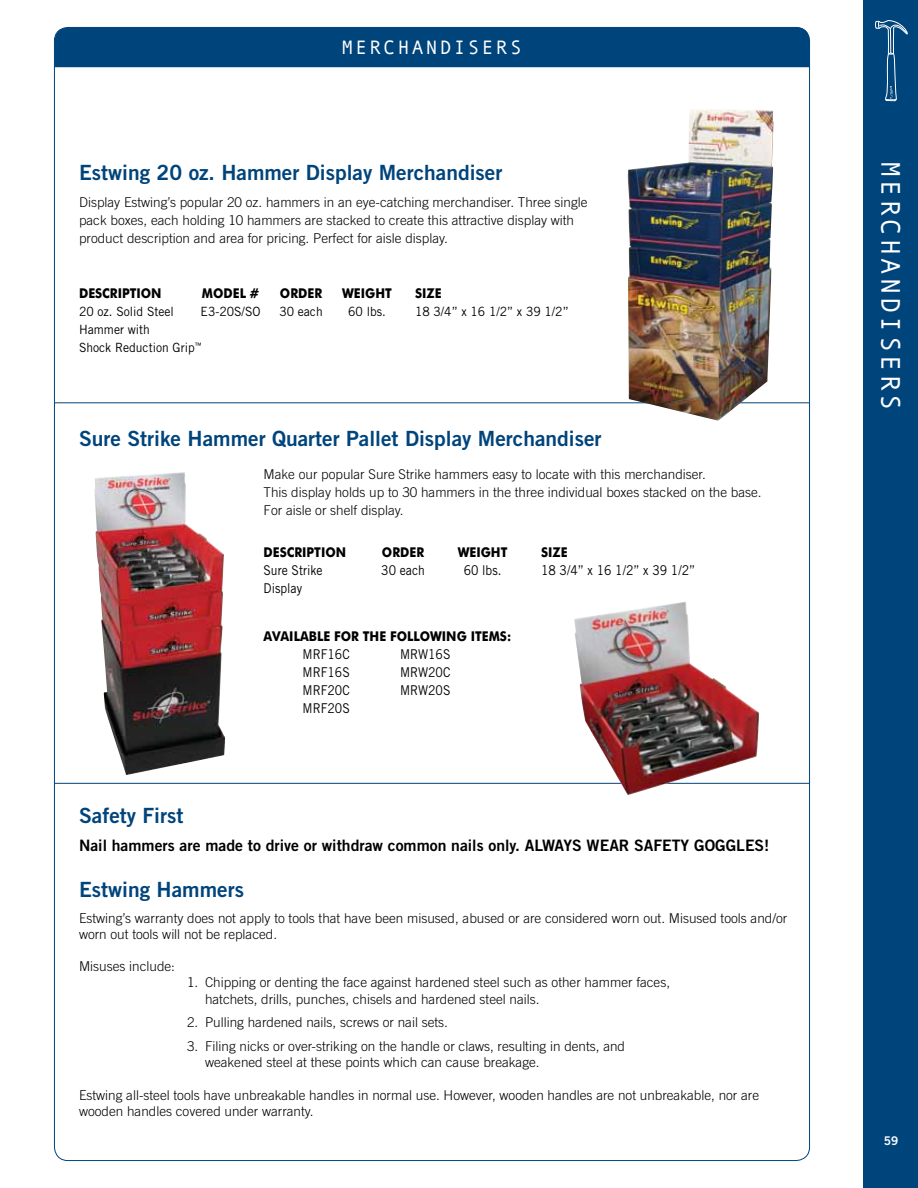
<style>
.page{position:relative;width:918px;height:1188px;background:#fff}
.page>*{position:absolute;margin:0;border:0;box-sizing:border-box;transform-origin:0 0}
.t1{font:27px "Andale Mono";letter-spacing:.12em;color:#fff}
.t2{font:21px "Trade Gothic Bold Two";color:#00447c}
.t3{font:19.5px "Andale Mono";letter-spacing:.12em;color:#fff}
.t4{font:15.75px "Trade Gothic Bold Two";color:#000}
.t5{font:300 13.5px/18px "Trade Gothic";color:#000}
.t6{font:13.5px "Trade Gothic";color:#000;scale:.9 1}
.t7{font:700 13.5px "Futura BT";color:#000;scale:.9 1}
.t8{font:12.75px/18px "Trade Gothic";color:#000;scale:.95 1}
.t9{font:12px "Trade Gothic Bold Two";color:#fff}
</style>
<div class="page">
<hr style="left:55px;top:783px;width:754px;height:1px;background:#00447c">
<hr style="left:55px;top:402px;width:754px;height:1px;background:#00447c">
<div style="left:54px;top:26px;width:756px;height:41px;background:#00447c"></div>
<img style="left:94px;top:472px;width:131px;height:303px">
<img style="left:574px;top:602px;width:185px;height:193px">
<img style="left:627px;top:109px;width:147px;height:312px">
<div style="left:864px;top:0;width:54px;height:1188px;background:#00447c"></div>
<svg style="left:875px;top:20px;width:33px;height:82px"></svg>
<h3 class="t3" style="left:342px;top:37px;width:182px">MERCHANDISERS</h3>
<h2 class="t2" style="left:79px;top:159px;width:425px">estwing 20 oz. Hammer display merchandiser</h2>
<p class="t5" style="left:79px;top:193px;width:510px">Display Estwing’s popular 20 oz. hammers in an eye-catching merchandiser. Three single pack boxes, each holding 10 hammers are stacked to create this attractive display with product description and area for pricing. Perfect for aisle display.</p>
<p class="t7" style="left:79px;top:285px;width:93px">DESCRIPTION</p>
<p class="t7" style="left:202px;top:285px;width:65px">MODEL #</p>
<p class="t7" style="left:280px;top:285px;width:48px">ORDER</p>
<p class="t7" style="left:342px;top:285px;width:57px">WEIGHT</p>
<p class="t7" style="left:415px;top:285px;width:31px">SIZE</p>
<p class="t8" style="left:79px;top:302px;width:101px">20 oz. Solid Steel</p>
<p class="t8" style="left:201px;top:302px;width:65px">E3-20S/SO</p>
<p class="t8" style="left:279px;top:302px;width:47px">30 each</p>
<p class="t8" style="left:348px;top:302px;width:41px">60 lbs.</p>
<p class="t8" style="left:415px;top:302px;width:163px">18 3/4” x 16 1/2” x 39 1/2”</p>
<p class="t8" style="left:79px;top:320px;width:131px">Hammer with<br>Shock Reduction Grip<sup>™</sup></p>
<h2 class="t2" style="left:79px;top:425px;width:524px">sure strike Hammer Quarter Pallet display merchandiser</h2>
<p class="t5" style="left:264px;top:465px;width:500px">Make our popular Sure Strike hammers easy to locate with this merchandiser.<br>This display holds up to 30 hammers in the three individual boxes stacked on the base.<br>For aisle or shelf display.</p>
<p class="t7" style="left:264px;top:544px;width:93px">DESCRIPTION</p>
<p class="t7" style="left:382px;top:544px;width:48px">ORDER</p>
<p class="t7" style="left:458px;top:544px;width:57px">WEIGHT</p>
<p class="t7" style="left:541px;top:544px;width:31px">SIZE</p>
<p class="t6" style="left:264px;top:562px;width:67px">Sure Strike</p>
<p class="t6" style="left:381px;top:562px;width:50px">30 each</p>
<p class="t6" style="left:464px;top:562px;width:43px">60 lbs.</p>
<p class="t6" style="left:541px;top:562px;width:173px">18 3/4” x 16 1/2” x 39 1/2”</p>
<p class="t6" style="left:264px;top:580px;width:44px">Display</p>
<p class="t7" style="left:264px;top:628px;width:277px">AVAILABLE FOR THE FOLLOWING ITEMS:</p>
<p class="t6" style="left:303px;top:646px;width:54px">MRF16C</p>
<p class="t6" style="left:400px;top:646px;width:57px">MRW16S</p>
<p class="t6" style="left:303px;top:664px;width:54px">MRF16S</p>
<p class="t6" style="left:400px;top:664px;width:57px">MRW20C</p>
<p class="t6" style="left:303px;top:682px;width:54px">MRF20C</p>
<p class="t6" style="left:400px;top:682px;width:57px">MRW20S</p>
<p class="t6" style="left:303px;top:700px;width:54px">MRF20S</p>
<h2 class="t2" style="left:79px;top:803px;width:106px">safety First</h2>
<p class="t4" style="left:79px;top:836px;width:692px">nail hammers are made to drive or withdraw common nails only. AlWAYs WeAr sAFetY goggles!</p>
<h2 class="t2" style="left:79px;top:877px;width:167px">estwing Hammers</h2>
<p class="t5" style="left:79px;top:910px;width:710px;line-height:16.2px">Estwing’s warranty does not apply to tools that have been misused, abused or are considered worn out. Misused tools and/or worn out tools will not be replaced.</p>
<p class="t5" style="left:79px;top:957px;width:97px">Misuses include:</p>
<p class="t5" style="left:205px;top:974px;width:467px;line-height:16.2px;text-indent:-18px">1. Chipping or denting the face against hardened steel such as other hammer faces, hatchets, drills, punches, chisels and hardened steel nails.</p>
<p class="t5" style="left:187px;top:1013px;width:263px">2. Pulling hardened nails, screws or nail sets.</p>
<p class="t5" style="left:205px;top:1038px;width:422px;line-height:16.2px;text-indent:-18px">3. Filing nicks or over-striking on the handle or claws, resulting in dents, and weakened steel at these points which can cause breakage.</p>
<p class="t5" style="left:79px;top:1087px;width:682px;line-height:16.2px">Estwing all-steel tools have unbreakable handles in normal use. However, wooden handles are not unbreakable, nor are wooden handles covered under warranty.</p>
<h1 class="t1" style="left:906px;top:161px;width:251px;rotate:90deg">MERCHANDISERS</h1>
<p class="t9" style="left:884px;top:1133px;width:16px">59</p>
</div>
